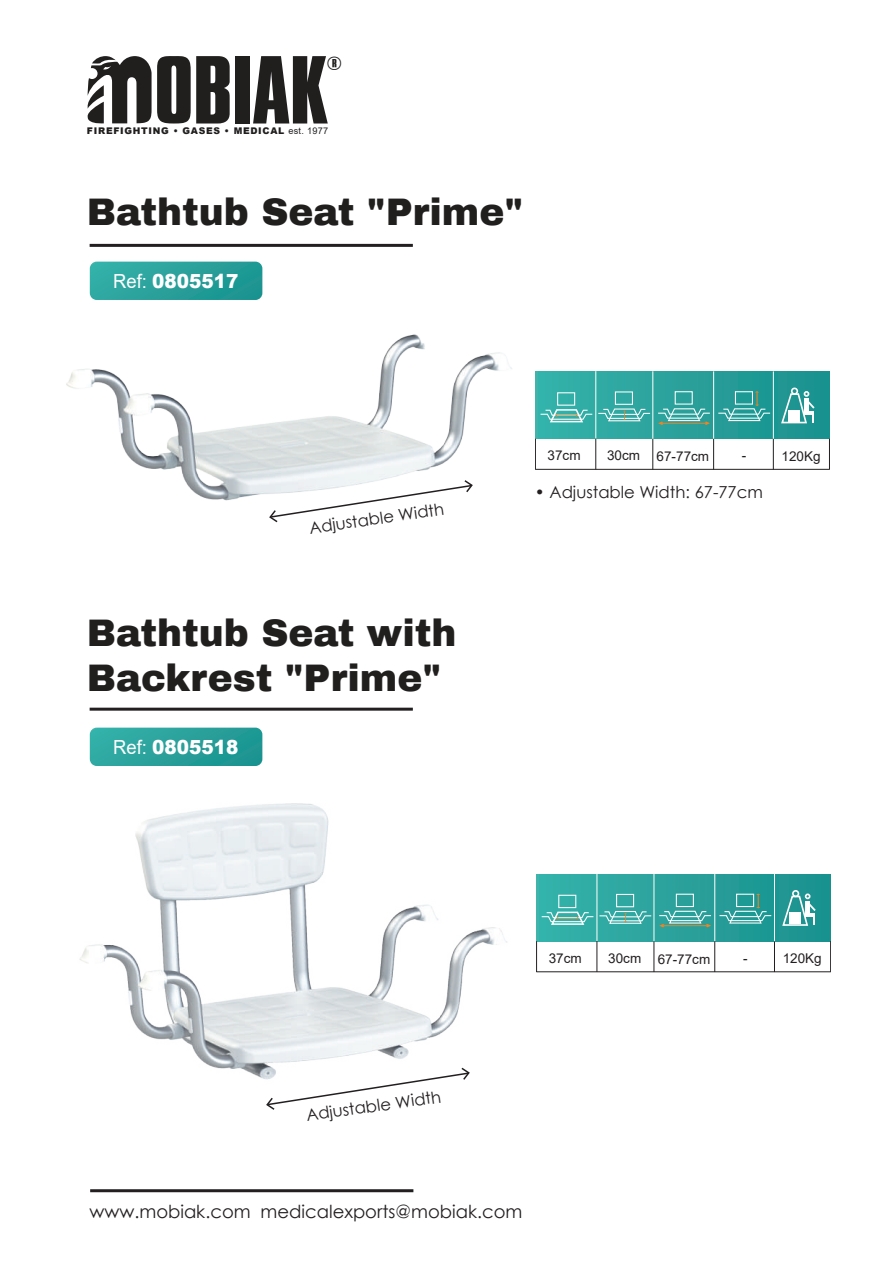
<style>
.page{position:relative;width:893px;height:1263px;background:#fff}
.page>*{position:absolute;margin:0;border:0;box-sizing:border-box;transform-origin:0 0}
.t1{font:900 37.5px/45px "Archivo";color:#211e1e}
.t2{font:900 19.35px "Arial";color:#fff;scale:.95 1}
.t3{font:19.05px "British Inserat MN";color:#211e1e}
.t4{font:18px "Century Gothic";color:#231f20}
.t5{font:16.5px "Century Gothic";color:#231f20}
.t6{font:13.5px "Arial";color:#231f20}
.t7{font:900 9.15px "Arial";letter-spacing:.08em;color:#211e1e}
.s1{font-weight:400}
</style>
<div class="page">
<img style="left:66px;top:334px;width:446px;height:167px">
<hr style="left:90px;top:244px;width:323px;height:3px;background:#231f20">
<hr style="left:90px;top:708px;width:323px;height:3px;background:#231f20">
<hr style="left:90px;top:1189px;width:323px;height:3px;background:#231f20">
<svg style="left:88px;top:56px;width:142px;height:68px"></svg>
<div style="left:235px;top:56px;width:15px;height:68px;background:#211e1e"></div>
<svg style="left:253px;top:56px;width:75px;height:68px"></svg>
<svg style="left:268px;top:479px;width:206px;height:44px"></svg>
<svg style="left:266px;top:1100px;width:36px;height:10px"></svg>
<div style="left:535px;top:372px;width:295px;height:67px;background:linear-gradient(to right,#37b2aa,#19908d)"></div>
<hr style="left:535px;top:439px;width:1px;height:31px;background:#231f20">
<hr style="left:829px;top:439px;width:1px;height:30px;background:#231f20">
<hr style="left:535px;top:469px;width:295px;height:1px;background:#231f20">
<hr style="left:713px;top:439px;width:1px;height:31px;background:#231f20">
<hr style="left:773px;top:439px;width:1px;height:31px;background:#231f20">
<hr style="left:595px;top:371px;width:1px;height:67px;background:#fff">
<hr style="left:713px;top:371px;width:1px;height:68px;background:#fff">
<hr style="left:773px;top:371px;width:1px;height:68px;background:#fff">
<div style="left:791px;top:388px;width:7px;height:7px;border:2px solid #fff;border-radius:50%"></div>
<svg style="left:780px;top:391px;width:35px;height:33px"></svg>
<div style="left:788px;top:410px;width:12px;height:11px;background:#fff"></div>
<div style="left:615px;top:391px;width:18px;height:14px;border:1px solid #fff"></div>
<svg style="left:717px;top:391px;width:54px;height:31px;background:#43a8a3"></svg>
<div style="left:557px;top:392px;width:18px;height:14px;border:1px solid #fff"></div>
<svg style="left:539px;top:408px;width:112px;height:16px;background:#62bdb7"></svg>
<div style="left:675px;top:391px;width:18px;height:14px;border:1px solid #fff"></div>
<svg style="left:657px;top:408px;width:54px;height:17px"></svg>
<hr style="left:652px;top:439px;width:1px;height:31px;background:#231f20">
<hr style="left:653px;top:371px;width:1px;height:68px;background:#fff">
<hr style="left:595px;top:439px;width:1px;height:30px;background:#231f20">
<img style="left:79px;top:803px;width:428px;height:297px">
<svg style="left:90px;top:262px;width:172px;height:38px;background:#29a19c"></svg>
<svg style="left:90px;top:728px;width:172px;height:38px;background:#29a19c"></svg>
<div style="left:536px;top:874px;width:295px;height:67px;background:linear-gradient(to right,#3ab4ac,#18908d)"></div>
<hr style="left:536px;top:941px;width:1px;height:31px;background:#231f20">
<hr style="left:830px;top:941px;width:1px;height:31px;background:#231f20">
<hr style="left:536px;top:971px;width:295px;height:1px;background:#231f20">
<hr style="left:714px;top:941px;width:1px;height:31px;background:#231f20">
<hr style="left:774px;top:941px;width:1px;height:31px;background:#231f20">
<hr style="left:597px;top:873px;width:1px;height:68px;background:#fff">
<hr style="left:714px;top:874px;width:1px;height:67px;background:#fff">
<hr style="left:774px;top:874px;width:1px;height:67px;background:#fff">
<div style="left:792px;top:890px;width:7px;height:7px;border:2px solid #fff;border-radius:50%"></div>
<svg style="left:781px;top:893px;width:35px;height:34px"></svg>
<div style="left:789px;top:912px;width:12px;height:12px;background:#fff"></div>
<div style="left:616px;top:894px;width:18px;height:13px;border:1px solid #fff"></div>
<svg style="left:718px;top:893px;width:54px;height:31px;background:#43a8a3"></svg>
<div style="left:558px;top:895px;width:18px;height:13px;border:1px solid #fff"></div>
<svg style="left:541px;top:910px;width:111px;height:16px;background:#63beb7"></svg>
<div style="left:676px;top:894px;width:18px;height:13px;border:1px solid #fff"></div>
<svg style="left:658px;top:910px;width:54px;height:17px"></svg>
<hr style="left:654px;top:941px;width:1px;height:31px;background:#231f20">
<hr style="left:654px;top:874px;width:1px;height:67px;background:#fff">
<hr style="left:597px;top:941px;width:1px;height:31px;background:#231f20">
<p class="t3" style="left:327px;top:53px;width:17px">®</p>
<p class="t7" style="left:87px;top:125px;width:243px">FIREFIGHTING • GASES • MEDICAL <span class="s1">est. 1977</span></p>
<h1 class="t1" style="left:87px;top:190px;width:438px">Bathtub Seat "Prime"</h1>
<p class="t2" style="left:113px;top:267px;width:133px"><span class="s1">Ref:</span> 0805517</p>
<p class="t5" style="left:308px;top:516px;width:138px;rotate:-8deg">Adjustable Width</p>
<h1 class="t1" style="left:87px;top:610px;width:371px">Bathtub Seat with<br>Backrest "Prime"</h1>
<p class="t2" style="left:113px;top:733px;width:133px"><span class="s1">Ref:</span> 0805518</p>
<p class="t6" style="left:548px;top:446px;width:35px">37cm</p>
<p class="t6" style="left:607px;top:447px;width:104px">30cm 67-77cm</p>
<p class="t6" style="left:742px;top:446px;width:6px">-</p>
<p class="t6" style="left:781px;top:447px;width:41px">120Kg</p>
<p class="t5" style="left:535px;top:480px;width:230px">• Adjustable Width: 67-77cm</p>
<p class="t6" style="left:549px;top:949px;width:35px">37cm</p>
<p class="t6" style="left:608px;top:949px;width:104px">30cm 67-77cm</p>
<p class="t6" style="left:743px;top:949px;width:6px">-</p>
<p class="t6" style="left:783px;top:949px;width:41px">120Kg</p>
<p class="t5" style="left:305px;top:1104px;width:138px;rotate:-8deg">Adjustable Width</p>
<p class="t4" style="left:90px;top:1199px;width:434px">www.mobiak.com medicalexports@mobiak.com</p>
</div>
